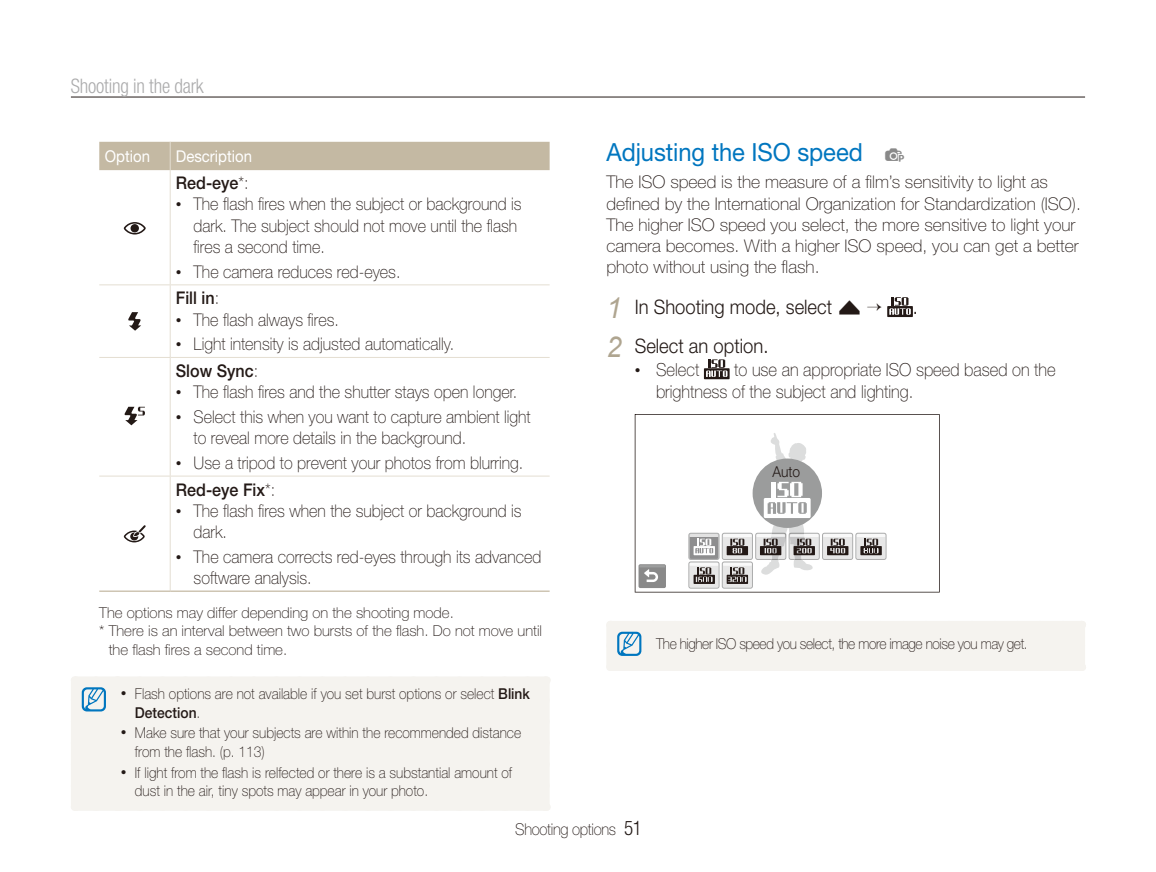
<style>
.page{position:relative;width:1156px;height:872px;background:#fff}
.page>*{position:absolute;margin:0;border:0;box-sizing:border-box;transform-origin:0 0}
.t1{font:25px "Helvetica Neue";letter-spacing:-.005em;color:#0076bf;scale:.95 1}
.t2{font:300 20px "Helvetica Neue";color:#231916;scale:.92 1}
.t3{font:300 condensed 20px "Helvetica Neue";letter-spacing:-.01em;color:#ababac;scale:.96 1}
.t4{font:100 18px/21.8px "Helvetica Neue";color:#231916;scale:.92 1}
.t5{font:100 17.5px/21.2px "Helvetica Neue";color:#231916;scale:.92 1}
.t6{font:100 17.5px/21.2px "Helvetica Neue";color:#231916}
.t7{font:500 17.5px "Helvetica Neue";color:#231916;scale:.92 1}
.t8{font:100 16.25px "Helvetica Neue";letter-spacing:-.02em;color:#231916;scale:.92 1}
.t9{font:16.25px "Helvetica Neue";color:#fff;scale:.92 1}
.t10{font:100 15px/18.8px "Helvetica Neue";color:#231916;scale:.92 1}
.t11{font:100 15px "Helvetica Neue";color:#231916}
.t12{font:100 15px "Helvetica Neue";letter-spacing:-.03em;color:#231916;scale:.92 1}
.t13{font:300 15px "Helvetica Neue";color:#231916;scale:.92 1}
.t14{font:15px "ST5000";color:#898989}
.s1{font-family:"Arial";font-weight:400;font-style:italic;font-size:28.75px;color:#afa590}
.s2{font-family:"ST5000";font-weight:400}
.s3{font-weight:100}
.s4{font-family:"Arial";font-weight:400;font-size:16.25px}
.s5{font-weight:500}
.s6{font-weight:300;font-stretch:condensed;font-size:20px}
</style>
<div class="page">
<hr style="left:71px;top:97px;width:1013px;height:1px;background:#231916">
<svg style="left:887px;top:297px;width:25px;height:20px"></svg>
<svg style="left:703px;top:359px;width:26px;height:20px"></svg>
<svg style="left:634px;top:414px;width:305px;height:178px"></svg>
<div style="left:638px;top:564px;width:27px;height:24px;background:#898989;border-radius:2px"></div>
<svg style="left:639px;top:565px;width:26px;height:17px"></svg>
<svg style="left:688px;top:432px;width:198px;height:156px"></svg>
<div style="left:606px;top:621px;width:478px;height:50px;background:#f5f3ef"></div>
<div style="left:99px;top:142px;width:450px;height:28px;background:#c4b9a3"></div>
<hr style="left:170px;top:170px;width:1px;height:114px;background:#e4ded2">
<hr style="left:99px;top:284px;width:71px;height:1px;background:#e4ded2">
<hr style="left:170px;top:284px;width:379px;height:1px;background:#e4ded2">
<hr style="left:170px;top:285px;width:1px;height:72px;background:#e4ded2">
<hr style="left:99px;top:357px;width:71px;height:1px;background:#e4ded2">
<hr style="left:170px;top:357px;width:379px;height:1px;background:#e4ded2">
<hr style="left:170px;top:358px;width:1px;height:118px;background:#e4ded2">
<hr style="left:99px;top:475px;width:71px;height:1px;background:#e4ded2">
<hr style="left:170px;top:475px;width:379px;height:1px;background:#e4ded2">
<hr style="left:170px;top:476px;width:1px;height:114px;background:#e4ded2">
<hr style="left:99px;top:590px;width:71px;height:2px;background:#c4b9a3">
<hr style="left:170px;top:590px;width:379px;height:2px;background:#c4b9a3">
<svg style="left:124px;top:222px;width:22px;height:12px"></svg>
<div style="left:130px;top:224px;width:9px;height:8px;background:#231916;border-radius:50%"></div>
<svg style="left:128px;top:312px;width:13px;height:19px"></svg>
<svg style="left:124px;top:407px;width:21px;height:18px"></svg>
<svg style="left:124px;top:525px;width:22px;height:17px"></svg>
<div style="left:78px;top:684px;width:464px;height:119px;background:#f5f3ef"></div>
<div style="left:75px;top:676px;width:42px;height:8px;background:#f5f3ef"></div>
<div style="left:71px;top:680px;width:7px;height:127px;background:#f5f3ef"></div>
<div style="left:117px;top:676px;width:428px;height:8px;background:#f5f3ef"></div>
<div style="left:542px;top:680px;width:7px;height:127px;background:#f5f3ef"></div>
<div style="left:75px;top:803px;width:42px;height:7px;background:#f5f3ef"></div>
<div style="left:117px;top:803px;width:428px;height:7px;background:#f5f3ef"></div>
<svg style="left:71px;top:676px;width:36px;height:110px"></svg>
<p class="t3" style="left:71px;top:79px;width:140px">Shooting in the dark</p>
<h1 class="t1" style="left:606px;top:144px;width:271px">Adjusting the ISO speed</h1>
<p class="t6" style="left:606px;top:173px;width:476px">The ISO speed is the measure of a film’s sensitivity to light as defined by the International Organization for Standardization (ISO).<br>The higher ISO speed you select, the more sensitive to light your camera becomes. With a higher ISO speed, you can get a better photo without using the flash.</p>
<p class="t2" style="left:606px;top:299px;width:279px"><span class="s1">1</span> In Shooting mode, select <span class="s2">f</span></p>
<p class="t9" style="left:105px;top:150px;width:51px">Option</p>
<p class="t9" style="left:176px;top:150px;width:84px">Description</p>
<p class="t14" style="left:883px;top:146px;width:23px">p</p>
<p class="t7" style="left:176px;top:177px;width:81px">Red-eye<span class="s3">*:</span></p>
<p class="t5" style="left:193px;top:195px;width:358px;text-indent:-18px"><span class="s4">•</span> The flash fires when the subject or background is dark. The subject should not move until the flash fires a second time.</p>
<p class="t5" style="left:176px;top:260px;width:245px;line-height:26.5px"><span class="s4">•</span> The camera reduces red-eyes.<br><span class="s5">Fill in</span>:</p>
<p class="t5" style="left:176px;top:310px;width:179px"><span class="s4">•</span> The flash always fires.</p>
<p class="t5" style="left:176px;top:332px;width:304px;line-height:26.5px"><span class="s4">•</span> Light intensity is adjusted automatically.<br><span class="s5">Slow Sync</span>:</p>
<p class="t5" style="left:176px;top:383px;width:373px"><span class="s4">•</span> The flash fires and the shutter stays open longer.</p>
<p class="t5" style="left:193px;top:408px;width:368px;text-indent:-18px"><span class="s4">•</span> Select this when you want to capture ambient light to reveal more details in the background.</p>
<p class="t5" style="left:176px;top:451px;width:379px;line-height:26.5px"><span class="s4">•</span> Use a tripod to prevent your photos from blurring.<br><span class="s5">Red-eye Fix</span>*:</p>
<p class="t5" style="left:193px;top:501px;width:358px;text-indent:-18px"><span class="s4">•</span> The flash fires when the subject or background is dark.</p>
<p class="t5" style="left:193px;top:547px;width:379px;text-indent:-18px"><span class="s4">•</span> The camera corrects red-eyes through its advanced software analysis.</p>
<p class="t11" style="left:99px;top:607px;width:356px">The options may differ depending on the shooting mode.</p>
<p class="t11" style="left:99px;top:625px;width:444px">* There is an interval between two bursts of the flash. Do not move until</p>
<p class="t11" style="left:109px;top:644px;width:180px">the flash fires a second time.</p>
<p class="t10" style="left:135px;top:685px;width:431px;text-indent:-14px"><span class="s4">•</span> Flash options are not available if you set burst options or select <span class="s5">Blink<br>Detection</span>.</p>
<p class="t10" style="left:135px;top:725px;width:421px;text-indent:-14px"><span class="s4">•</span> Make sure that your subjects are within the recommended distance from the flash. (p. 113)</p>
<p class="t10" style="left:135px;top:764px;width:411px;text-indent:-14px"><span class="s4">•</span> If light from the flash is relfected or there is a substantial amount of dust in the air, tiny spots may appear in your photo.</p>
<p class="t2" style="left:912px;top:299px;width:7px">.</p>
<p class="t2" style="left:606px;top:338px;width:178px"><span class="s1">2</span> Select an option.</p>
<p class="t4" style="left:634px;top:360px;width:72px"><span class="s4">•</span> Select</p>
<p class="t4" style="left:656px;top:360px;width:436px;text-indent:78px">to use an appropriate ISO speed based on the brightness of the subject and lighting.</p>
<p class="t13" style="left:772px;top:466px;width:32px">Auto</p>
<p class="t12" style="left:656px;top:638px;width:405px">The higher ISO speed you select, the more image noise you may get.</p>
<p class="t8" style="left:515px;top:823px;width:139px">Shooting options <span class="s6">51</span></p>
</div>
